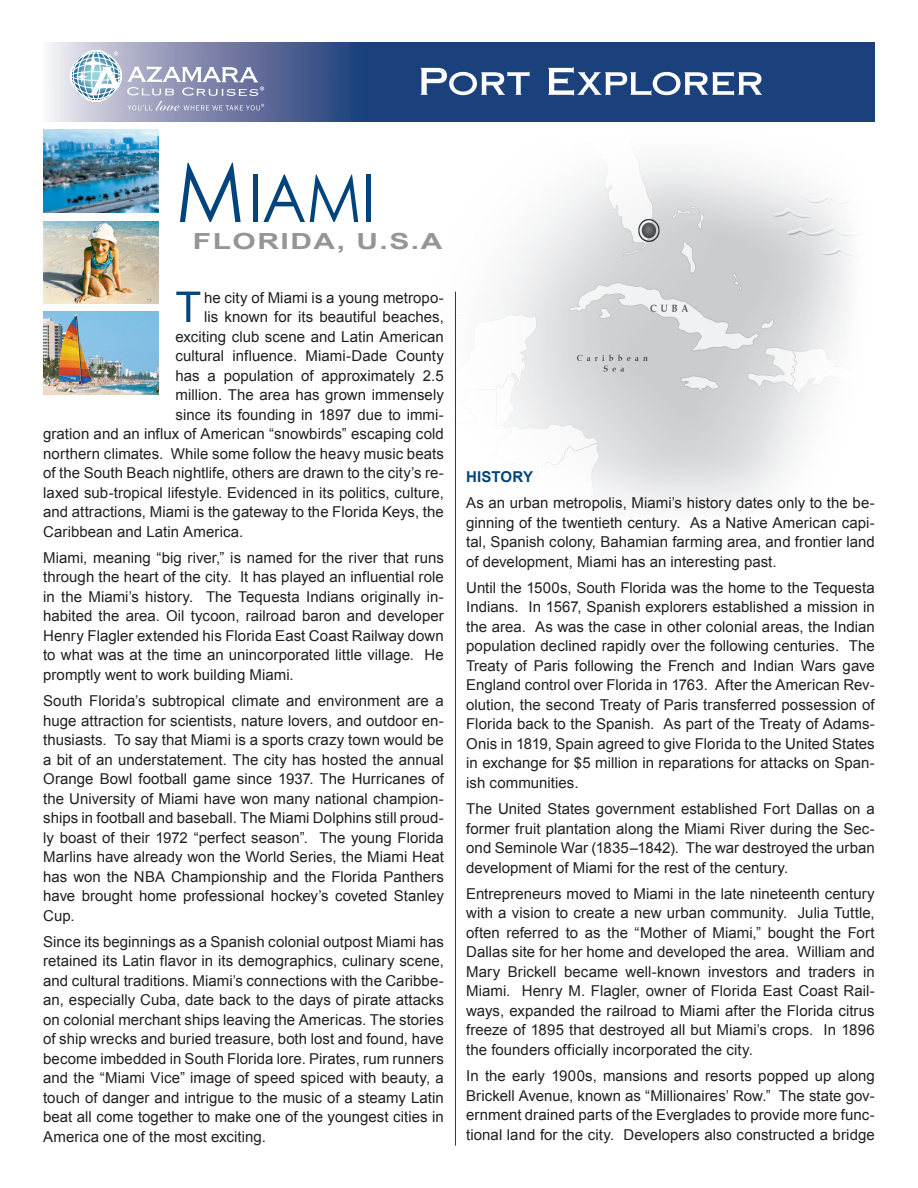
<style>
.page{position:relative;width:918px;height:1188px;background:#fff}
.page>*{position:absolute;margin:0;border:0;box-sizing:border-box;transform-origin:0 0}
.t1{font:82.5px "Century Gothic";color:#00447b;scale:.91 1}
.t2{font:66px "Century Gothic";color:#00447b;scale:.91 1}
.t3{font:42.3px "Arial";color:#00447b}
.t4{font:700 22.2px "Arial";letter-spacing:.05em;color:#939598;scale:1.35 1}
.t5{font:15px/19.5px "Arial";letter-spacing:.005em;color:#231f20;text-align:justify}
.t6{font:700 15px "Arial";letter-spacing:.005em;color:#00447b}
</style>
<div class="page">
<img style="left:164px;top:121px;width:710px;height:387px">
<hr style="left:455px;top:292px;width:1px;height:854px;background:#00447b">
<img style="left:43px;top:312px;width:116px;height:83px">
<img style="left:43px;top:221px;width:116px;height:82px">
<img style="left:43px;top:130px;width:116px;height:83px">
<img style="left:49px;top:43px;width:826px;height:78px">
<svg style="left:70px;top:50px;width:194px;height:61px"></svg>
<svg style="left:420px;top:68px;width:110px;height:27px"></svg>
<svg style="left:548px;top:67px;width:214px;height:29px"></svg>
<p class="t1" style="left:176px;top:135px;width:77px">M</p>
<p class="t4" style="left:193px;top:226px;width:186px">FLORIDA, U.S.A</p>
<p class="t2" style="left:248px;top:152px;width:141px">IAMI</p>
<p class="t3" style="left:176px;top:279px;width:27px">T</p>
<p class="t5" style="left:204px;top:288px;width:241px">he city of Miami is a young metropo-</p>
<p class="t5" style="left:204px;top:307px;width:241px">lis known for its beautiful beaches,</p>
<p class="t5" style="left:176px;top:327px;width:270px">exciting club scene and Latin American</p>
<p class="t5" style="left:176px;top:346px;width:270px">cultural influence. Miami-Dade County</p>
<p class="t5" style="left:176px;top:366px;width:270px">has a population of approximately 2.5</p>
<p class="t5" style="left:176px;top:385px;width:270px">million. The area has grown immensely</p>
<p class="t5" style="left:176px;top:405px;width:270px">since its founding in 1897 due to immi-</p>
<p class="t5" style="left:43px;top:424px;width:402px">gration and an influx of American “snowbirds” escaping cold</p>
<p class="t5" style="left:43px;top:444px;width:402px">northern climates. While some follow the heavy music beats</p>
<p class="t5" style="left:43px;top:463px;width:402px">of the South Beach nightlife, others are drawn to the city’s re-</p>
<p class="t5" style="left:43px;top:483px;width:402px">laxed sub-tropical lifestyle. Evidenced in its politics, culture,</p>
<p class="t5" style="left:43px;top:502px;width:402px">and attractions, Miami is the gateway to the Florida Keys, the</p>
<p class="t5" style="left:43px;top:522px;width:202px">Caribbean and Latin America.</p>
<p class="t5" style="left:43px;top:548px;width:402px">Miami, meaning “big river,” is named for the river that runs through the heart of the city. It has played an influential role in the Miami’s history. The Tequesta Indians originally in&shy;habited the area. Oil tycoon, railroad baron and developer Henry Flagler extended his Florida East Coast Railway down to what was at the time an unincorporated little village. He promptly went to work building Miami.</p>
<p class="t5" style="left:43px;top:691px;width:402px">South Florida’s subtropical climate and environment are a huge attraction for scientists, nature lovers, and outdoor en&shy;thusiasts. To say that Miami is a sports crazy town would be a bit of an understatement. The city has hosted the annual Orange Bowl football game since 1937. The Hurricanes of the University of Miami have won many national champion&shy;ships in football and baseball. The Miami Dolphins still proud&shy;ly boast of their 1972 “perfect season”. The young Florida Marlins have already won the World Series, the Miami Heat has won the NBA Championship and the Florida Panthers have brought home professional hockey’s coveted Stanley Cup.</p>
<p class="t5" style="left:43px;top:932px;width:402px">Since its beginnings as a Spanish colonial outpost Miami has retained its Latin flavor in its demographics, culinary scene, and cultural traditions. Miami’s connections with the Caribbe&shy;an, especially Cuba, date back to the days of pirate attacks on colonial merchant ships leaving the Americas. The stories of ship wrecks and buried treasure, both lost and found, have become imbedded in South Florida lore. Pirates, rum runners and the “Miami Vice” image of speed spiced with beauty, a touch of danger and intrigue to the music of a steamy Latin beat all come together to make one of the youngest cities in America one of the most exciting.</p>
<p class="t6" style="left:466px;top:467px;width:68px">HISTORY</p>
<p class="t5" style="left:466px;top:493px;width:410px">As an urban metropolis, Miami’s history dates only to the be&shy;ginning of the twentieth century. As a Native American capi&shy;tal, Spanish colony, Bahamian farming area, and frontier land of development, Miami has an interesting past.</p>
<p class="t5" style="left:466px;top:578px;width:410px">Until the 1500s, South Florida was the home to the Tequesta Indians. In 1567, Spanish explorers established a mission in the area. As was the case in other colonial areas, the Indian population declined rapidly over the following centuries. The Treaty of Paris following the French and Indian Wars gave England control over Florida in 1763. After the American Rev&shy;olution, the second Treaty of Paris transferred possession of Florida back to the Spanish. As part of the Treaty of Adams-Onis in 1819, Spain agreed to give Florida to the United States in exchange for $5 million in reparations for attacks on Span&shy;ish communities.</p>
<p class="t5" style="left:466px;top:799px;width:410px">The United States government established Fort Dallas on a former fruit plantation along the Miami River during the Sec&shy;ond Seminole War (1835–1842). The war destroyed the urban development of Miami for the rest of the century.</p>
<p class="t5" style="left:466px;top:884px;width:410px">Entrepreneurs moved to Miami in the late nineteenth century with a vision to create a new urban community. Julia Tuttle, often referred to as the “Mother of Miami,” bought the Fort Dallas site for her home and developed the area. William and Mary Brickell became well-known investors and traders in Miami. Henry M. Flagler, owner of Florida East Coast Rail&shy;ways, expanded the railroad to Miami after the Florida citrus freeze of 1895 that destroyed all but Miami’s crops. In 1896 the founders officially incorporated the city.</p>
<p class="t5" style="left:466px;top:1066px;width:410px">In the early 1900s, mansions and resorts popped up along Brickell Avenue, known as “Millionaires’ Row.” The state gov&shy;ernment drained parts of the Everglades to provide more func&shy;tional land for the city. Developers also constructed a bridge</p>
</div>
